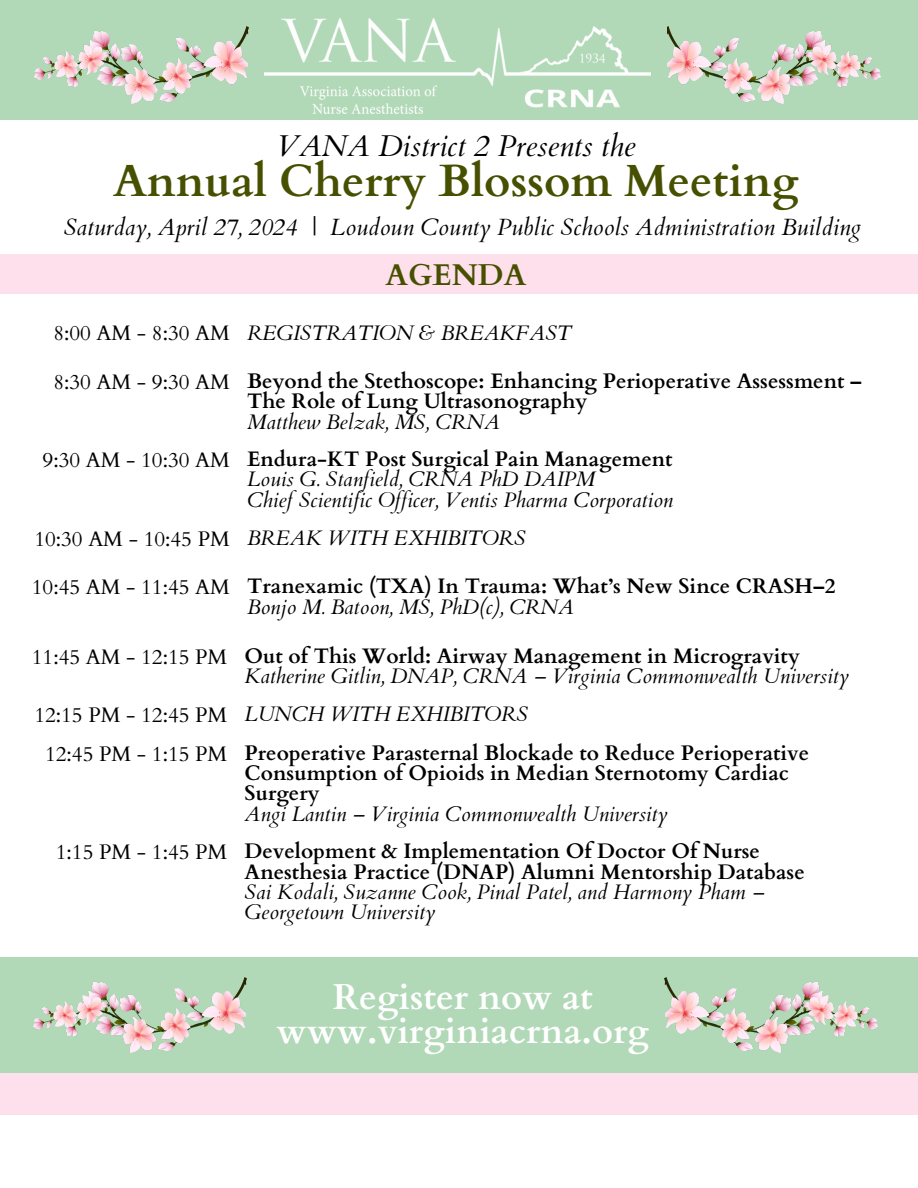
<style>
.page{position:relative;width:918px;height:1188px;background:#fff}
.page>*{position:absolute;margin:0;border:0;box-sizing:border-box;transform-origin:0 0}
.t1{font:700 45.15px "Cardo";color:#475000}
.t2{font:700 36px/34.8px "Cardo";color:#fff;text-align:center}
.t3{font:italic 30.15px "Cardo";color:#000}
.t4{font:700 30.15px "Cardo";color:#475000}
.t5{font:italic 23.55px "Cardo";color:#000}
.t6{font:700 21px/20.2px "Cardo";color:#000}
.t7{font:italic 21px/20.2px "Cardo";color:#000}
.t8{font:21px "Cardo";color:#000}
</style>
<div class="page">
<div style="left:0;top:0;width:918px;height:120px;background:#b1d8b7"></div>
<img style="left:265px;top:18px;width:385px;height:96px">
<div style="left:0;top:255px;width:918px;height:39px;background:#fde0eb"></div>
<img style="left:34px;top:27px;width:214px;height:76px">
<img style="left:667px;top:27px;width:213px;height:76px">
<div style="left:0;top:957px;width:918px;height:117px;background:#b1d8b7"></div>
<img style="left:34px;top:978px;width:212px;height:75px">
<img style="left:665px;top:978px;width:212px;height:75px">
<div style="left:0;top:1074px;width:918px;height:41px;background:#fde0eb"></div>
<h6 class="t3" style="left:276px;top:126px;width:360px">VANA District 2 Presents the</h6>
<p class="t1" style="left:113px;top:152px;width:687px">Annual Cherry Blossom Meeting</p>
<p class="t5" style="left:64px;top:211px;width:799px">Saturday, April 27, 2024 | Loudoun County Public Schools Administration Building</p>
<h6 class="t4" style="left:386px;top:255px;width:142px">AGENDA</h6>
<p class="t8" style="left:53px;top:319px;width:178px">8:00 AM - 8:30 AM</p>
<p class="t7" style="left:247px;top:323px;width:326px">REGISTRATION &amp; BREAKFAST</p>
<h4 class="t8" style="left:53px;top:368px;width:178px">8:30 AM - 9:30 AM</h4>
<h1 class="t6" style="left:247px;top:371px;width:616px">Beyond the Stethoscope: Enhancing Perioperative Assessment –</h1>
<h5 class="t6" style="left:247px;top:392px;width:342px">The Role of Lung Ultrasonography</h5>
<h3 class="t7" style="left:247px;top:412px;width:254px">Matthew Belzak, MS, CRNA</h3>
<h6 class="t8" style="left:43px;top:446px;width:189px">9:30 AM - 10:30 AM</h6>
<h6 class="t6" style="left:247px;top:449px;width:427px">Endura-KT Post Surgical Pain Management</h6>
<h6 class="t7" style="left:247px;top:470px;width:350px">Louis G. Stanfield, CRNA PhD DAIPM</h6>
<p class="t7" style="left:247px;top:490px;width:428px">Chief Scientific Of icer, Ventis Pharma Corporation</p>
<p class="t8" style="left:34px;top:525px;width:197px">10:30 AM - 10:45 PM</p>
<p class="t7" style="left:247px;top:528px;width:280px">BREAK WITH EXHIBITORS</p>
<p class="t8" style="left:32px;top:574px;width:199px">10:45 AM - 11:45 AM</p>
<p class="t6" style="left:247px;top:577px;width:590px">Tranexamic (TXA) In Trauma: What’s New Since CRASH–2</p>
<h6 class="t7" style="left:247px;top:597px;width:329px">Bonjo M. Batoon, MS, PhD(c), CRNA</h6>
<h6 class="t8" style="left:32px;top:643px;width:197px">11:45 AM - 12:15 PM</h6>
<h6 class="t6" style="left:245px;top:646px;width:557px">Out of This World: Airway Management in Microgravity</h6>
<h6 class="t7" style="left:245px;top:666px;width:606px">Katherine Gitlin, DNAP, CRNA – Virginia Commonwealth University</h6>
<p class="t8" style="left:34px;top:701px;width:194px">12:15 PM - 12:45 PM</p>
<p class="t7" style="left:245px;top:704px;width:285px">LUNCH WITH EXHIBITORS</p>
<h6 class="t8" style="left:45px;top:740px;width:184px">12:45 PM - 1:15 PM</h6>
<p class="t6" style="left:245px;top:743px;width:566px">Preoperative Parasternal Blockade to Reduce Perioperative<br>Consumption of Opioids in Median Sternotomy Cardiac<br>Surgery</p>
<p class="t7" style="left:245px;top:804px;width:425px">Angi Lantin – Virginia Commonwealth University</p>
<p class="t8" style="left:56px;top:839px;width:173px">1:15 PM - 1:45 PM</p>
<p class="t6" style="left:245px;top:842px;width:562px">Development &amp; Implementation Of Doctor Of Nurse<br>Anesthesia Practice (DNAP) Alumni Mentorship Database</p>
<p class="t7" style="left:245px;top:882px;width:521px">Sai Kodali, Suzanne Cook, Pinal Patel, and Harmony Pham –<br>Georgetown University</p>
<p class="t2" style="left:276px;top:980px;width:374px">Register now at www.virginiacrna.org</p>
</div>
